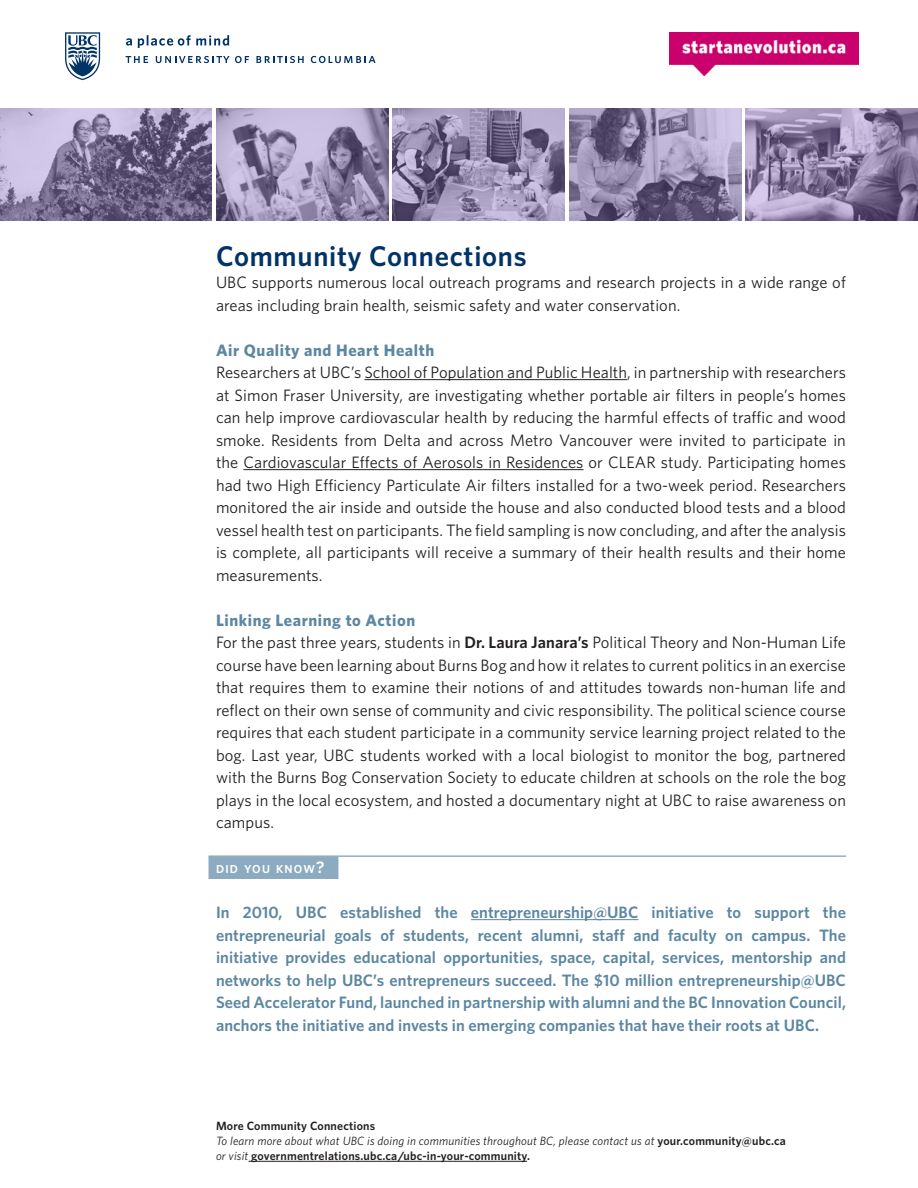
<style>
.page{position:relative;width:918px;height:1188px;background:#fff}
.page>*{position:absolute;margin:0;border:0;box-sizing:border-box;transform-origin:0 0}
.a-head{font:600 28.5px "Whitney";letter-spacing:.025em;color:#003367}
.body_text{font:16.5px/22.5px "Whitney";letter-spacing:.005em;color:#231f20;text-align:justify}
.sidebar_body{font:600 16.5px/22.5px "Whitney";letter-spacing:.005em;color:#5c87a1;text-align:justify}
.b-head{font:700 16.5px "Whitney";letter-spacing:.035em;color:#5c87a1}
.footer_info{font:italic 12px/15px "Whitney";letter-spacing:.015em;color:#231f20}
.t1{font:600 12px "Whitney";letter-spacing:.015em;color:#231f20}
.sidebar_head{font:600 11.55px "Whitney";letter-spacing:.105em;color:#fff}
.s1{font-weight:600}
.s2{font-size:16.5px}
.s3{font-weight:600;font-style:normal}
</style>
<div class="page">
<svg style="left:126px;top:56px;width:22px;height:7px"></svg>
<svg style="left:156px;top:56px;width:93px;height:7px"></svg>
<svg style="left:256px;top:56px;width:48px;height:7px"></svg>
<svg style="left:311px;top:56px;width:65px;height:7px"></svg>
<svg style="left:65px;top:32px;width:35px;height:48px"></svg>
<svg style="left:126px;top:38px;width:6px;height:8px"></svg>
<svg style="left:138px;top:35px;width:91px;height:13px"></svg>
<img style="left:0;top:108px;width:211px;height:112px">
<img style="left:216px;top:108px;width:172px;height:112px">
<img style="left:393px;top:108px;width:172px;height:112px">
<img style="left:746px;top:108px;width:172px;height:112px">
<img style="left:569px;top:108px;width:172px;height:112px">
<hr style="left:249px;top:1161px;width:278px;height:1px;background:#231f20">
<img style="left:669px;top:33px;width:189px;height:42px">
<hr style="left:364px;top:379px;width:263px;height:1px;background:#231f20">
<hr style="left:243px;top:469px;width:341px;height:1px;background:#231f20">
<hr style="left:208px;top:856px;width:638px;height:1px;background:#5c87a1">
<div style="left:208px;top:856px;width:130px;height:23px;background:#8cabc0"></div>
<hr style="left:471px;top:919px;width:167px;height:1px;background:#5c87a1">
<p class="a-head" style="left:216px;top:238px;width:312px">Community Connections</p>
<p class="body_text" style="left:216px;top:271px;width:631px">UBC supports numerous local outreach programs and research projects in a wide range of areas including brain health, seismic safety and water conservation.</p>
<p class="b-head" style="left:216px;top:340px;width:220px">Air Quality and Heart Health</p>
<p class="body_text" style="left:216px;top:361px;width:632px">Researchers at UBC’s School of Population and Public Health, in partnership with researchers at Simon Fraser University, are investigating whether portable air filters in people’s homes can help improve cardiovascular health by reducing the harmful effects of traffic and wood smoke. Residents from Delta and across Metro Vancouver were invited to participate in the Cardiovascular Effects of Aerosols in Residences or CLEAR study. Participating homes had two High Efficiency Particulate Air filters installed for a two-week period. Researchers monitored the air inside and outside the house and also conducted blood tests and a blood vessel health test on participants. The field sampling is now concluding, and after the analysis is complete, all participants will receive a summary of their health results and their home measurements.</p>
<p class="b-head" style="left:216px;top:610px;width:201px">Linking Learning to Action</p>
<p class="body_text" style="left:216px;top:631px;width:632px">For the past three years, students in <span class="s1">Dr. Laura Janara’s</span> Political Theory and Non-Human Life course have been learning about Burns Bog and how it relates to current politics in an exercise that requires them to examine their notions of and attitudes towards non-human life and reflect on their own sense of community and civic responsibility. The political science course requires that each student participate in a community service learning project related to the bog. Last year, UBC students worked with a local biologist to monitor the bog, partnered with the Burns Bog Conservation Society to educate children at schools on the role the bog plays in the local ecosystem, and hosted a documentary night at UBC to raise awareness on campus.</p>
<p class="sidebar_head" style="left:216px;top:862px;width:110px">DID YOU KNOW<span class="s2">?</span></p>
<p class="sidebar_body" style="left:216px;top:901px;width:632px">In 2010, UBC established the entrepreneurship@UBC initiative to support the entrepreneurial goals of students, recent alumni, staff and faculty on campus. The initiative provides educational opportunities, space, capital, services, mentorship and networks to help UBC’s entrepreneurs succeed. The $10 million entrepreneurship@UBC Seed Accelerator Fund, launched in partnership with alumni and the BC Innovation Council, anchors the initiative and invests in emerging companies that have their roots at UBC.</p>
<p class="t1" style="left:216px;top:1119px;width:161px">More Community Connections</p>
<p class="footer_info" style="left:216px;top:1133px;width:571px">To learn more about what UBC is doing in communities throughout BC, please contact us at <span class="s3">your.community@ubc.ca </span>or visit <span class="s3">governmentrelations.ubc.ca/ubc-in-your-community.</span></p>
</div>
